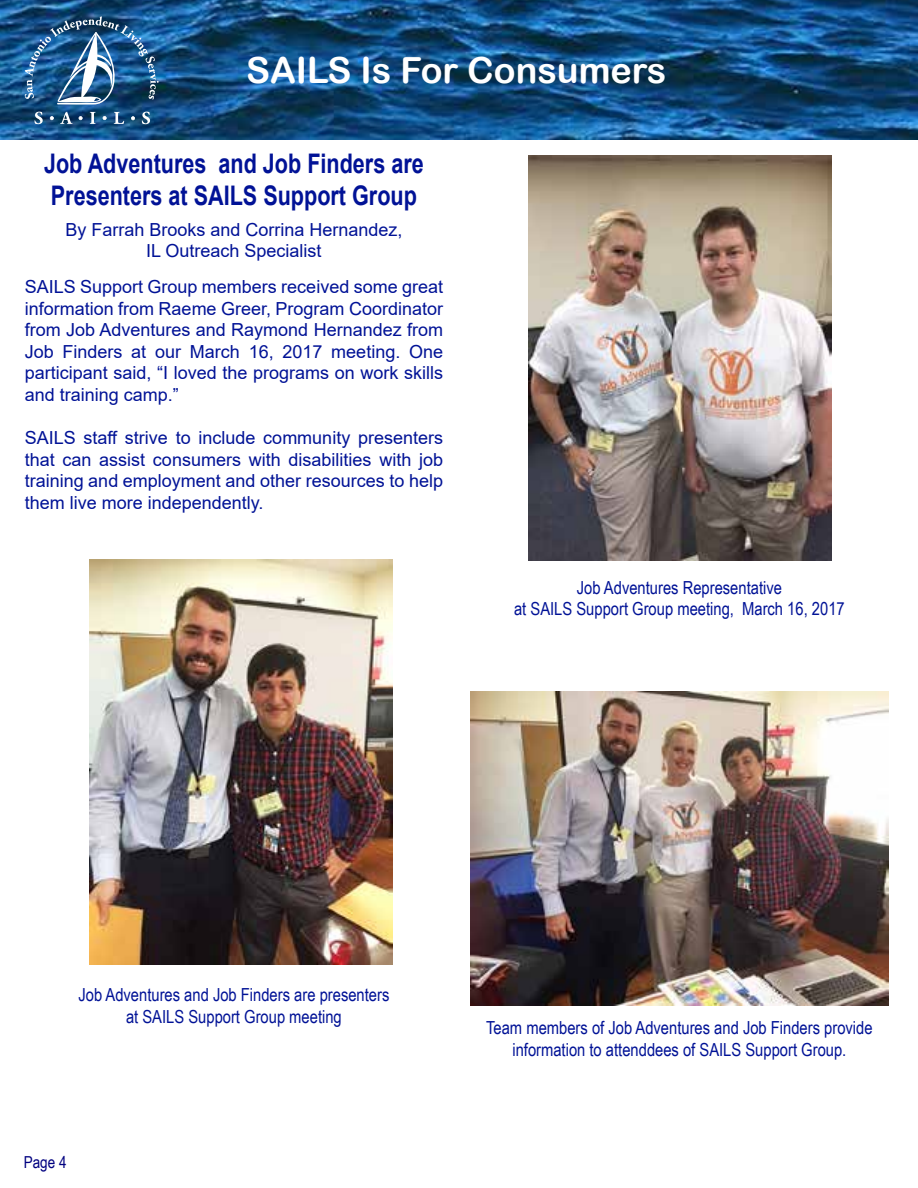
<style>
.page{position:relative;width:918px;height:1188px;background:#fff}
.page>*{position:absolute;margin:0;border:0;box-sizing:border-box;transform-origin:0 0}
.t1{font:36px "Arial Rounded MT Bold";color:#fff}
.t2{font:700 27px/32.4px "Arial";color:#011296;scale:.8 1}
.t3{font:18px/21.6px "Arial";color:#011296;text-align:justify}
.t4{font:18px/21.6px "Arial Narrow";color:#011296;text-align:center}
.t5{font:16.5px "Arial Narrow";color:#000080}
</style>
<div class="page">
<img style="left:0;top:0;width:918px;height:140px">
<img style="left:25px;top:16px;width:134px;height:89px">
<svg style="left:34px;top:112px;width:9px;height:12px"></svg>
<svg style="left:60px;top:112px;width:13px;height:12px"></svg>
<svg style="left:90px;top:112px;width:6px;height:12px"></svg>
<svg style="left:114px;top:112px;width:10px;height:12px"></svg>
<svg style="left:142px;top:112px;width:8px;height:12px"></svg>
<svg style="left:50px;top:116px;width:4px;height:4px"></svg>
<svg style="left:79px;top:116px;width:4px;height:4px"></svg>
<svg style="left:103px;top:116px;width:4px;height:4px"></svg>
<svg style="left:131px;top:116px;width:4px;height:4px"></svg>
<img style="left:470px;top:691px;width:419px;height:314px">
<img style="left:529px;top:156px;width:303px;height:404px">
<img style="left:90px;top:560px;width:303px;height:404px">
<h1 class="t1" style="left:246px;top:49px;width:422px">SAILS Is For Consumers</h1>
<h2 class="t2" style="left:44px;top:148px;width:476px">Job Adventures and Job Finders are<br>Presenters at SAILS Support Group</h2>
<p class="t3" style="left:65px;top:218px;width:339px;text-align:center">By Farrah Brooks and Corrina Hernandez,<br>IL Outreach Specialist</p>
<p class="t3" style="left:25px;top:276px;width:420px">SAILS Support Group members received some great information from Raeme Greer, Program Coordinator from Job Adventures and Raymond Hernandez from Job Finders at our March 16, 2017 meeting. One participant said, “I loved the programs on work skills and training camp.”</p>
<p class="t3" style="left:25px;top:427px;width:420px">SAILS staff strive to include community presenters that can assist consumers with disabilities with job training and employment and other resources to help them live more independently.</p>
<p class="t4" style="left:514px;top:576px;width:332px">Job Adventures Representative<br>at SAILS Support Group meeting, March 16, 2017</p>
<p class="t4" style="left:78px;top:983px;width:312px">Job Adventures and Job Finders are presenters at SAILS Support Group meeting</p>
<p class="t5" style="left:24px;top:1150px;width:44px">Page 4</p>
<p class="t4" style="left:486px;top:1016px;width:388px">Team members of Job Adventures and Job Finders provide information to attenddees of SAILS Support Group.</p>
</div>
